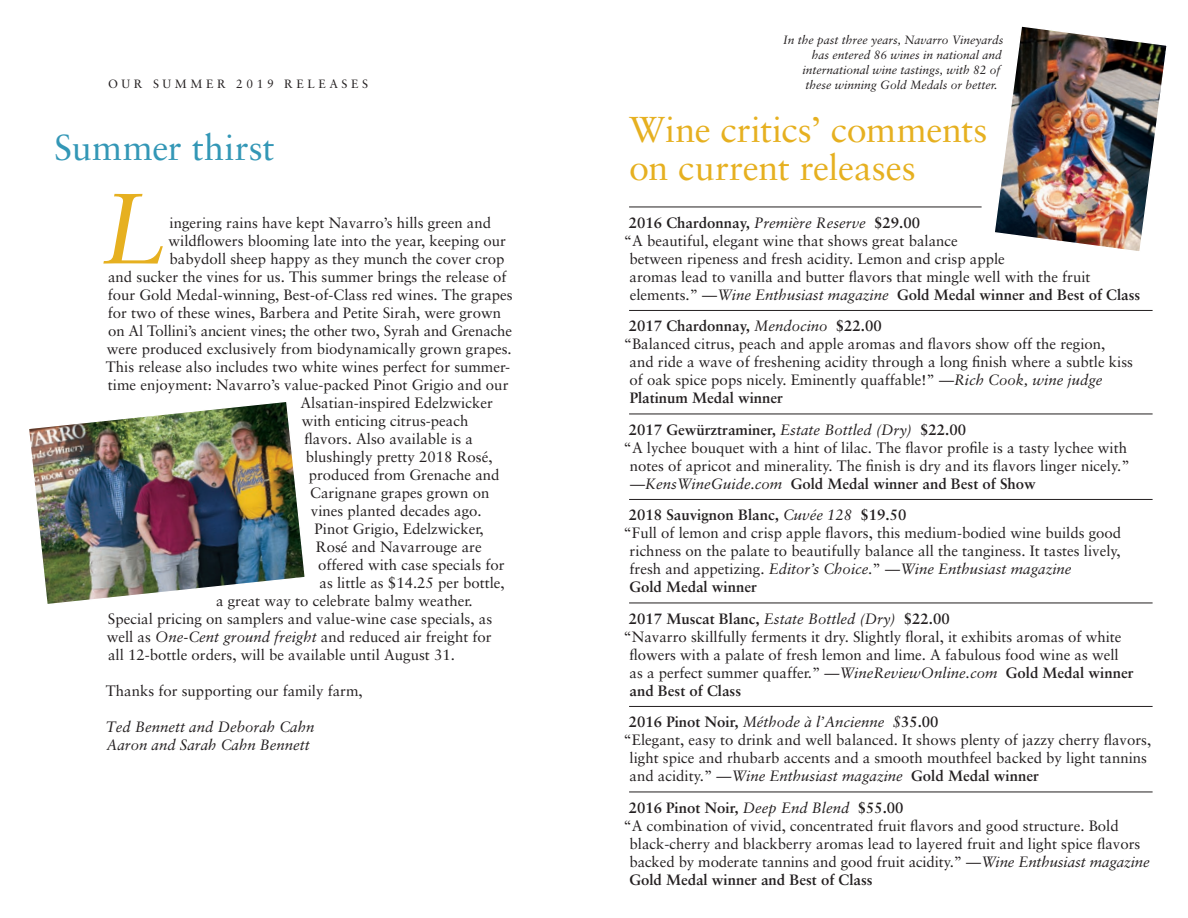
<style>
.page{position:relative;width:1188px;height:918px;background:#fff}
.page>*{position:absolute;margin:0;border:0;box-sizing:border-box;transform-origin:0 0}
.t1{font:italic 99.9px "Sabon";color:#e6b020}
.t2{font:36px/37.5px "Sabon";letter-spacing:-.005em;color:#e6b020}
.t3{font:36px "Sabon";color:#3397b6}
.t4{font:15px "Sabon";color:#231f20}
.t5{font:700 15px "Sabon";color:#231f20}
.t6{font:italic 15px/18px "Sabon";color:#231f20}
.t7{font:italic 12px "Sabon";color:#231f20}
.t8{font:12px "Sabon";letter-spacing:.3em;color:#231f20}
.s1{font-style:italic}
.s2{font-weight:400;font-style:italic}
.s3{font-weight:400}
.s4{font-style:normal}
.s5{font-weight:700}
.s6{font-weight:700;font-style:normal}
</style>
<div class="page">
<img style="left:29px;top:402px;width:276px;height:202px">
<img style="left:995px;top:26px;width:172px;height:225px">
<hr style="left:629px;top:207px;width:353px;height:1px;background:#231f20">
<hr style="left:629px;top:310px;width:524px;height:1px;background:#231f20">
<hr style="left:629px;top:414px;width:524px;height:1px;background:#231f20">
<hr style="left:629px;top:499px;width:524px;height:1px;background:#231f20">
<hr style="left:629px;top:603px;width:524px;height:1px;background:#231f20">
<hr style="left:629px;top:706px;width:524px;height:1px;background:#231f20">
<hr style="left:629px;top:792px;width:524px;height:1px;background:#231f20">
<p class="t8" style="left:108px;top:76px;width:262px">OUR SUMMER 2019 RELEASES</p>
<h2 class="t3" style="left:54px;top:126px;width:222px">Summer thirst</h2>
<h1 class="t1" style="left:100px;top:171px;width:68px">L</h1>
<p class="t4" style="left:170px;top:213px;width:323px">ingering rains have kept Navarro’s hills green and</p>
<p class="t4" style="left:169px;top:231px;width:339px">wildflowers blooming late into the year, keeping our</p>
<p class="t4" style="left:170px;top:249px;width:337px">babydoll sheep happy as they munch the cover crop</p>
<p class="t4" style="left:108px;top:267px;width:400px">and sucker the vines for us. This summer brings the release of</p>
<p class="t4" style="left:108px;top:285px;width:407px">four Gold Medal-winning, Best-of-Class red wines. The grapes</p>
<p class="t4" style="left:108px;top:303px;width:395px">for two of these wines, Barbera and Petite Sirah, were grown</p>
<p class="t4" style="left:108px;top:321px;width:405px">on Al Tollini’s ancient vines; the other two, Syrah and Grenache</p>
<p class="t4" style="left:107px;top:339px;width:407px">were produced exclusively from biodynamically grown grapes.</p>
<p class="t4" style="left:106px;top:357px;width:406px">This release also includes two white wines perfect for summer-</p>
<p class="t4" style="left:108px;top:375px;width:402px">time enjoyment: Navarro’s value-packed Pinot Grigio and our</p>
<p class="t4" style="left:300px;top:393px;width:194px">Alsatian-inspired Edelzwicker</p>
<p class="t4" style="left:302px;top:411px;width:168px">with enticing citrus-peach</p>
<p class="t4" style="left:304px;top:429px;width:170px">flavors. Also available is a</p>
<p class="t4" style="left:306px;top:447px;width:188px">blushingly pretty 2018 Rosé,</p>
<p class="t4" style="left:309px;top:465px;width:192px">produced from Grenache and</p>
<p class="t4" style="left:310px;top:483px;width:181px">Carignane grapes grown on</p>
<p class="t4" style="left:311px;top:501px;width:172px">vines planted decades ago.</p>
<p class="t4" style="left:315px;top:519px;width:171px">Pinot Grigio, Edelzwicker,</p>
<p class="t4" style="left:316px;top:537px;width:167px">Rosé and Navarrouge are</p>
<p class="t4" style="left:318px;top:555px;width:188px">offered with case specials for</p>
<p class="t4" style="left:320px;top:573px;width:187px">as little as $14.25 per bottle,</p>
<p class="t4" style="left:216px;top:591px;width:258px">a great way to celebrate balmy weather.</p>
<p class="t4" style="left:108px;top:609px;width:386px">Special pricing on samplers and value-wine case specials, as</p>
<p class="t4" style="left:107px;top:627px;width:387px">well as <span class="s1">One-Cent ground freight</span> and reduced air freight for</p>
<p class="t4" style="left:108px;top:645px;width:348px">all 12-bottle orders, will be available until August 31.</p>
<p class="t4" style="left:106px;top:681px;width:258px">Thanks for supporting our family farm,</p>
<p class="t6" style="left:106px;top:717px;width:210px">Ted Bennett and Deborah Cahn<br>Aaron and Sarah Cahn Bennett</p>
<p class="t7" style="left:783px;top:33px;width:222px">In the past three years, Navarro Vineyards</p>
<p class="t7" style="left:812px;top:48px;width:192px">has entered 86 wines in national and</p>
<p class="t7" style="left:802px;top:63px;width:200px">international wine tastings, with 82 of</p>
<p class="t7" style="left:805px;top:78px;width:194px">these winning Gold Medals or better.</p>
<h2 class="t2" style="left:629px;top:111px;width:360px">Wine critics’ comments on current releases</h2>
<p class="t5" style="left:629px;top:213px;width:293px">2016 Chardonnay, <span class="s2">Première Reserve</span> $29.00</p>
<p class="t4" style="left:624px;top:231px;width:336px">“A beautiful, elegant wine that shows great balance</p>
<p class="t4" style="left:630px;top:249px;width:377px">between ripeness and fresh acidity. Lemon and crisp apple</p>
<p class="t4" style="left:630px;top:267px;width:462px">aromas lead to vanilla and butter flavors that mingle well with the fruit</p>
<p class="t5" style="left:630px;top:285px;width:512px"><span class="s3">elements.” —</span><span class="s2">Wine Enthusiast magazine</span> Gold Medal winner and Best of Class</p>
<p class="t5" style="left:629px;top:317px;width:254px">2017 Chardonnay, <span class="s2">Mendocino</span> $22.00</p>
<p class="t4" style="left:624px;top:335px;width:483px">“Balanced citrus, peach and apple aromas and flavors show off the region,</p>
<p class="t4" style="left:630px;top:353px;width:505px">and ride a wave of freshening acidity through a long finish where a subtle kiss</p>
<p class="t4" style="left:630px;top:371px;width:474px">of oak spice pops nicely. Eminently quaffable!” —<span class="s1">Rich Cook, wine judge</span></p>
<p class="t5" style="left:630px;top:389px;width:155px">Platinum Medal winner</p>
<p class="t5" style="left:629px;top:420px;width:339px">2017 Gewürztraminer, <span class="s2">Estate Bottled (Dry)</span> $22.00</p>
<p class="t4" style="left:624px;top:438px;width:505px">“A lychee bouquet with a hint of lilac. The flavor profile is a tasty lychee with</p>
<p class="t4" style="left:630px;top:456px;width:501px">notes of apricot and minerality. The finish is dry and its flavors linger nicely.”</p>
<p class="t5" style="left:630px;top:474px;width:407px"><span class="s3">—</span><span class="s2">KensWineGuide.com</span> Gold Medal winner and Best of Show</p>
<p class="t5" style="left:629px;top:506px;width:279px">2018 Sauvignon Blanc, <span class="s2">Cuvée 128</span> $19.50</p>
<p class="t4" style="left:624px;top:524px;width:499px">“Full of lemon and crisp apple flavors, this medium-bodied wine builds good</p>
<p class="t4" style="left:630px;top:542px;width:493px">richness on the palate to beautifully balance all the tanginess. It tastes lively,</p>
<p class="t6" style="left:630px;top:560px;width:444px"><span class="s4">fresh and appetizing.</span> Editor’s Choice.<span class="s4">” —</span>Wine Enthusiast magazine</p>
<p class="t5" style="left:629px;top:578px;width:129px">Gold Medal winner</p>
<p class="t5" style="left:629px;top:609px;width:322px">2017 Muscat Blanc, <span class="s2">Estate Bottled (Dry)</span> $22.00</p>
<p class="t4" style="left:624px;top:627px;width:499px">“Navarro skillfully ferments it dry. Slightly floral, it exhibits aromas of white</p>
<p class="t4" style="left:629px;top:645px;width:491px">flowers with a palate of fresh lemon and lime. A fabulous food wine as well</p>
<p class="t4" style="left:630px;top:663px;width:505px">as a perfect summer quaffer.” <span class="s1">—WineReviewOnline.com</span> <span class="s5">Gold Medal winner</span></p>
<p class="t5" style="left:630px;top:681px;width:113px">and Best of Class</p>
<p class="t5" style="left:629px;top:713px;width:311px">2016 Pinot Noir, <span class="s2">Méthode à l’Ancienne $</span>35.00</p>
<p class="t4" style="left:624px;top:731px;width:529px">“Elegant, easy to drink and well balanced. It shows plenty of jazzy cherry flavors,</p>
<p class="t4" style="left:630px;top:749px;width:519px">light spice and rhubarb accents and a smooth mouthfeel backed by light tannins</p>
<p class="t6" style="left:630px;top:767px;width:411px"><span class="s4">and acidity.”</span> —Wine Enthusiast magazine <span class="s6">Gold Medal winner</span></p>
<p class="t5" style="left:629px;top:798px;width:276px">2016 Pinot Noir, <span class="s2">Deep End Blend</span> $55.00</p>
<p class="t4" style="left:624px;top:816px;width:497px">“A combination of vivid, concentrated fruit flavors and good structure. Bold</p>
<p class="t4" style="left:629px;top:834px;width:512px">black-cherry and blackberry aromas lead to layered fruit and light spice flavors</p>
<p class="t4" style="left:629px;top:852px;width:522px">backed by moderate tannins and good fruit acidity.” —<span class="s1">Wine Enthusiast magazine</span></p>
<p class="t5" style="left:629px;top:870px;width:245px">Gold Medal winner and Best of Class</p>
</div>
